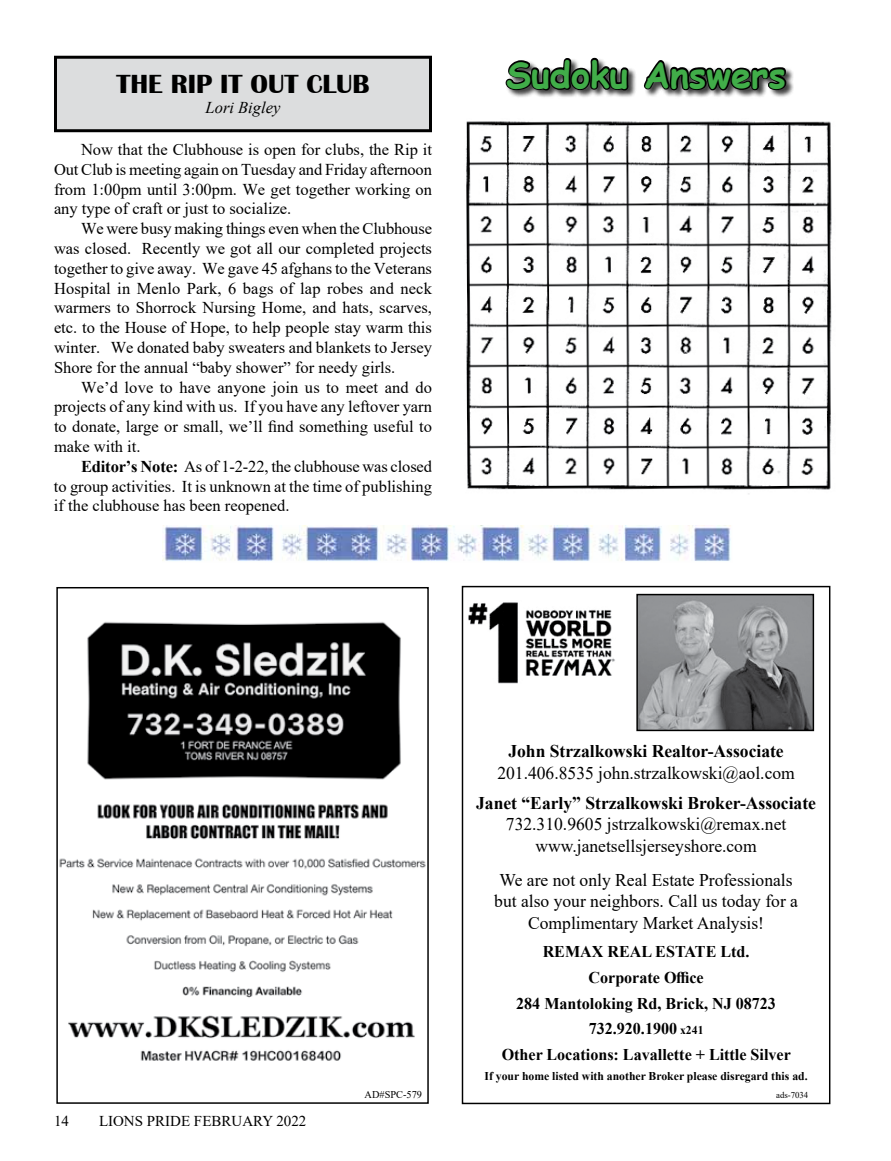
<style>
.page{position:relative;width:891px;height:1161px;background:#fff}
.page>*{position:absolute;margin:0;border:0;box-sizing:border-box;transform-origin:0 0}
.t1{font:700 36px "Comic Sans MS";color:#41ad49}
.t2{font:700 27px "Britannic";color:#000}
.t3{font:17.85px/21.5px "Times New Roman";color:#000;text-align:center}
.t4{font:700 17.85px "Times New Roman";color:#000}
.t5{font:16.5px/19.8px "Times New Roman";color:#000;text-align:justify}
.t6{font:italic 16.5px "Times New Roman";color:#000}
.t7{font:700 16.35px/25.7px "Times New Roman";color:#000;text-align:center}
.t8{font:15px "Times New Roman";color:#000}
.t9{font:700 11.85px "Times New Roman";color:#000}
.t10{font:10.35px "Times New Roman";color:#000}
.t11{font:9px "Times New Roman";color:#000}
.s1{font-weight:700}
.s2{font-size:11.85px}
</style>
<div class="page">
<img style="left:468px;top:602px;width:147px;height:81px">
<img style="left:638px;top:596px;width:174px;height:133px">
<div style="left:636px;top:594px;width:178px;height:137px;border:1px solid #000"></div>
<div style="left:505px;top:58px;width:289px;height:41px;background:#000;opacity:.75"></div>
<svg style="left:505px;top:57px;width:126px;height:42px"></svg>
<svg style="left:642px;top:58px;width:146px;height:41px"></svg>
<div style="left:56px;top:57px;width:374px;height:74px;background:#dcddde"></div>
<div style="left:54px;top:56px;width:378px;height:76px;border:3px solid #000"></div>
<img style="left:466px;top:121px;width:366px;height:373px">
<img style="left:163px;top:525px;width:568px;height:36px">
<img style="left:59px;top:622px;width:367px;height:439px">
<h2 class="t2" style="left:117px;top:69px;width:254px">THE RIP IT OUT CLUB</h2>
<p class="t6" style="left:206px;top:96px;width:76px">Lori Bigley</p>
<p class="t5" style="left:54px;top:139px;width:380px;text-indent:27px">Now that the Clubhouse is open for clubs, the Rip it Out Club is meeting again on Tuesday and Friday afternoon from 1:00pm until 3:00pm. We get together working on any type of craft or just to socialize.</p>
<p class="t5" style="left:54px;top:218px;width:380px;text-indent:27px">We were busy making things even when the Clubhouse was closed. Recently we got all our completed projects together to give away. We gave 45 afghans to the Veterans Hospital in Menlo Park, 6 bags of lap robes and neck warmers to Shorrock Nursing Home, and hats, scarves, etc. to the House of Hope, to help people stay warm this winter. We donated baby sweaters and blankets to Jersey Shore for the annual “baby shower” for needy girls.</p>
<p class="t5" style="left:54px;top:377px;width:379px;text-indent:27px">We’d love to have anyone join us to meet and do projects of any kind with us. If you have any leftover yarn to donate, large or small, we’ll find something useful to make with it.</p>
<p class="t5" style="left:54px;top:456px;width:380px;text-indent:27px"><span class="s1">Editor’s Note:</span> As of 1-2-22, the clubhouse was closed to group activities. It is unknown at the time of publishing if the clubhouse has been reopened.</p>
<h1 class="t1" style="left:506px;top:48px;width:281px">Sudoku Answers</h1>
<p class="t8" style="left:54px;top:1110px;width:16px">14</p>
<p class="t8" style="left:99px;top:1110px;width:209px">LIONS PRIDE FEBRUARY 2022</p>
<p class="t10" style="left:365px;top:1088px;width:59px">AD#SPC-579</p>
<p class="t4" style="left:508px;top:738px;width:277px">John Strzalkowski Realtor-Associate</p>
<p class="t3" style="left:497px;top:761px;width:299px">201.406.8535 john.strzalkowski@aol.com</p>
<p class="t4" style="left:476px;top:790px;width:341px">Janet “Early” Strzalkowski Broker-Associate</p>
<p class="t3" style="left:506px;top:813px;width:282px">732.310.9605 jstrzalkowski@remax.net www.janetsellsjerseyshore.com</p>
<p class="t3" style="left:494px;top:869px;width:305px">We are not only Real Estate Professionals but also your neighbors. Call us today for a<br>Complimentary Market Analysis!</p>
<p class="t7" style="left:502px;top:939px;width:291px">REMAX REAL ESTATE Ltd.<br>Corporate Office<br>284 Mantoloking Rd, Brick, NJ 08723<br>732.920.1900 <span class="s2">x241<br></span>Other Locations: Lavallette + Little Silver</p>
<p class="t9" style="left:485px;top:1068px;width:325px">If your home listed with another Broker please disregard this ad.</p>
<p class="t11" style="left:776px;top:1088px;width:34px">ads-7034</p>
</div>
